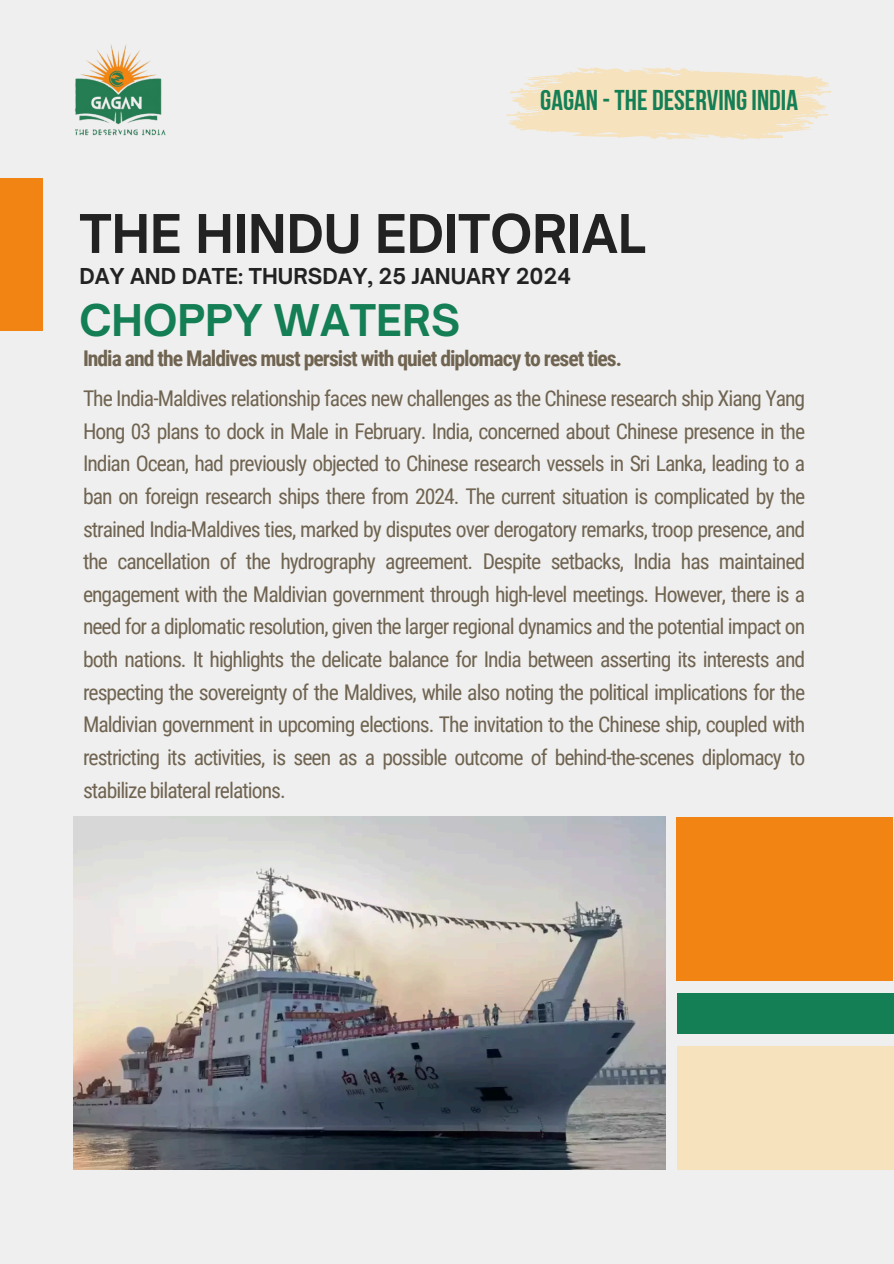
<style>
.page{position:relative;width:894px;height:1264px;background:#fff}
.page>*{position:absolute;margin:0;border:0;box-sizing:border-box;transform-origin:0 0}
.t1{font:700 51px "Open Sauce One";color:#222}
.t2{font:700 41.85px "Open Sauce One";color:#147e55}
.t3{font:28.5px "Bebas Neue Cyrillic";color:#147e55}
.t4{font:21.6px/32.7px "Roboto Condensed";letter-spacing:-.045em;color:#706451;text-align:justify}
.t5{font:700 21.6px "Roboto Condensed";letter-spacing:-.045em;color:#706451}
.t6{font:700 21px "Open Sauce One";color:#222}
</style>
<div class="page">
<div style="left:0;top:0;width:893px;height:1263px;background:#efefef"></div>
<img style="left:75px;top:44px;width:91px;height:92px">
<svg style="left:506px;top:67px;width:325px;height:73px"></svg>
<div style="left:0;top:178px;width:43px;height:152px;background:#f18412"></div>
<div style="left:676px;top:993px;width:217px;height:40px;background:#147e55"></div>
<div style="left:676px;top:1045px;width:217px;height:124px;background:#f6e2bd"></div>
<div style="left:676px;top:816px;width:216px;height:164px;background:#f18412"></div>
<img style="left:73px;top:816px;width:592px;height:353px">
<h5 class="t3" style="left:540px;top:88px;width:259px">GAGAN -THE DESERVINGINDIA</h5>
<p class="t1" style="left:79px;top:202px;width:567px">THE HINDU EDITORIAL</p>
<h1 class="t6" style="left:79px;top:262px;width:493px">DAY AND DATE: THURSDAY, 25 JANUARY 2024</h1>
<h2 class="t2" style="left:79px;top:294px;width:382px">CHOPPY WATERS</h2>
<p class="t5" style="left:83px;top:346px;width:540px">India and the Maldives must persist with quiet diplomacy to reset ties.</p>
<p class="t4" style="left:83px;top:382px;width:723px">The India-Maldives relationship faces new challenges as the Chinese research ship Xiang Yang Hong 03 plans to dock in Male in February. India, concerned about Chinese presence in the Indian Ocean, had previously objected to Chinese research vessels in Sri Lanka, leading to a ban on foreign research ships there from 2024. The current situation is complicated by the strained India-Maldives ties, marked by disputes over derogatory remarks, troop presence, and the cancellation of the hydrography agreement. Despite setbacks, India has maintained engagement with the Maldivian government through high-level meetings. However, there is a need for a diplomatic resolution, given the larger regional dynamics and the potential impact on both nations. It highlights the delicate balance for India between asserting its interests and respecting the sovereignty of the Maldives, while also noting the political implications for the Maldivian government in upcoming elections. The invitation to the Chinese ship, coupled with restricting its activities, is seen as a possible outcome of behind-the-scenes diplomacy to stabilize bilateral relations.</p>
</div>
